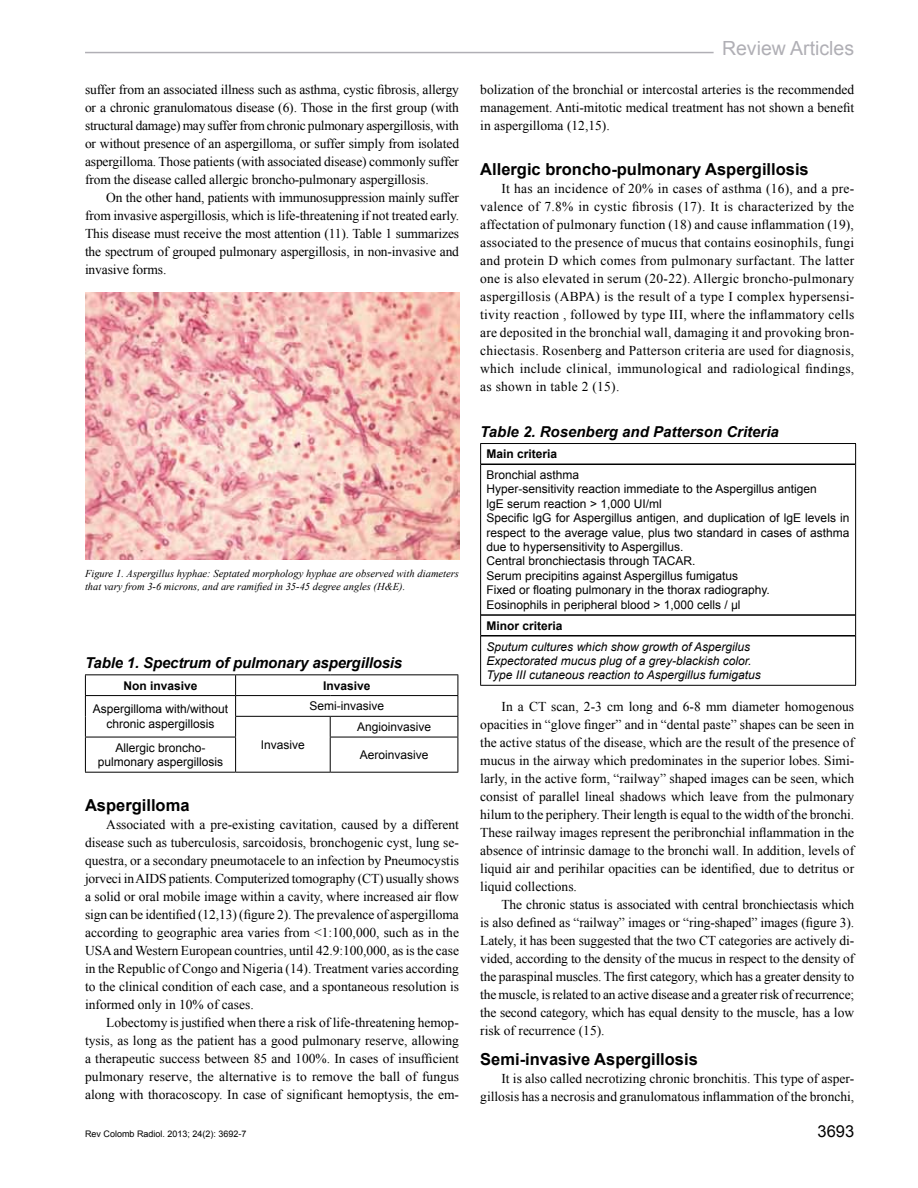
<style>
.page{position:relative;width:918px;height:1188px;background:#fff}
.page>*{position:absolute;margin:0;border:0;box-sizing:border-box;transform-origin:0 0}
.t1{font:19.5px "Arial";color:#b0afb5}
.t2{font:700 16.5px "Arial";color:#000}
.t3{font:16.5px "Arial";color:#000}
.t4{font:italic 700 15px "Arial";letter-spacing:-.01em;color:#000}
.t5{font:13.5px/18px "Times New Roman";color:#000;text-align:justify}
.t6{font:12px/14.4px "Arial";color:#000;text-align:center}
.t7{font:italic 12px/14.4px "Arial";color:#000}
.t8{font:700 12px "Arial";color:#000}
.t9{font:italic 10.5px/12.6px "Times New Roman";color:#000}
.t10{font:9px "Arial";color:#000}
</style>
<div class="page">
<hr style="left:85px;top:52px;width:629px;height:1px;background:#b0afb5">
<hr style="left:85px;top:674px;width:151px;height:1px;background:#000">
<hr style="left:236px;top:674px;width:94px;height:1px;background:#000">
<hr style="left:330px;top:674px;width:128px;height:1px;background:#000">
<hr style="left:85px;top:695px;width:151px;height:1px;background:#000">
<svg style="left:85px;top:675px;width:1px;height:62px"></svg>
<hr style="left:236px;top:695px;width:94px;height:1px;background:#000">
<hr style="left:330px;top:695px;width:128px;height:1px;background:#000">
<hr style="left:235px;top:716px;width:95px;height:1px;background:#000">
<svg style="left:235px;top:675px;width:1px;height:62px"></svg>
<hr style="left:236px;top:772px;width:94px;height:1px;background:#000">
<hr style="left:330px;top:716px;width:128px;height:1px;background:#000">
<svg style="left:330px;top:717px;width:1px;height:20px"></svg>
<svg style="left:458px;top:675px;width:1px;height:62px"></svg>
<hr style="left:85px;top:737px;width:151px;height:1px;background:#000">
<hr style="left:85px;top:737px;width:1px;height:35px;background:#000">
<hr style="left:235px;top:737px;width:1px;height:35px;background:#000">
<hr style="left:85px;top:772px;width:151px;height:1px;background:#000">
<hr style="left:330px;top:737px;width:128px;height:1px;background:#000">
<hr style="left:330px;top:737px;width:1px;height:35px;background:#000">
<hr style="left:458px;top:737px;width:1px;height:35px;background:#000">
<hr style="left:330px;top:772px;width:128px;height:1px;background:#000">
<img style="left:85px;top:292px;width:374px;height:268px">
<hr style="left:481px;top:464px;width:374px;height:1px;background:#000">
<hr style="left:481px;top:614px;width:374px;height:2px;background:#000">
<hr style="left:481px;top:635px;width:374px;height:2px;background:#000">
<hr style="left:480px;top:443px;width:376px;height:1px;background:#000">
<svg style="left:480px;top:444px;width:1px;height:20px"></svg>
<svg style="left:855px;top:444px;width:1px;height:20px"></svg>
<hr style="left:480px;top:464px;width:1px;height:151px;background:#000">
<hr style="left:855px;top:464px;width:1px;height:151px;background:#000">
<svg style="left:480px;top:615px;width:1px;height:21px"></svg>
<svg style="left:855px;top:615px;width:1px;height:21px"></svg>
<hr style="left:480px;top:636px;width:1px;height:49px;background:#000">
<hr style="left:855px;top:636px;width:1px;height:49px;background:#000">
<hr style="left:480px;top:685px;width:376px;height:1px;background:#000">
<p class="t5" style="left:85px;top:81px;width:376px">suffer from an associated illness such as asthma, cystic fibrosis, allergy or a chronic granulomatous disease (6). Those in the first group (with structural damage) may suffer from chronic pulmonary aspergillosis, with or without presence of an aspergilloma, or suffer simply from isolated aspergilloma. Those patients (with associated disease) commonly suffer from the disease called allergic broncho-pulmonary aspergillosis.</p>
<p class="t5" style="left:85px;top:189px;width:376px;text-indent:21px">On the other hand, patients with immunosuppression mainly suffer from invasive aspergillosis, which is life-threatening if not treated early.<br>This disease must receive the most attention (11). Table 1 summarizes the spectrum of grouped pulmonary aspergillosis, in non-invasive and invasive forms.</p>
<p class="t9" style="left:85px;top:567px;width:375px">Figure 1. Aspergillus hyphae: Septated morphology hyphae are observed with diameters that vary from 3-6 microns, and are ramified in 35-45 degree angles (H&amp;E).</p>
<p class="t4" style="left:85px;top:653px;width:319px">Table 1. Spectrum of pulmonary aspergillosis</p>
<p class="t8" style="left:123px;top:677px;width:76px">Non invasive</p>
<p class="t8" style="left:323px;top:677px;width:49px">Invasive</p>
<p class="t6" style="left:93px;top:702px;width:137px">Aspergilloma with/without chronic aspergillosis</p>
<p class="t6" style="left:309px;top:699px;width:76px">Semi-invasive</p>
<p class="t6" style="left:261px;top:737px;width:46px">Invasive</p>
<p class="t6" style="left:357px;top:720px;width:76px">Angioinvasive</p>
<p class="t6" style="left:98px;top:741px;width:127px">Allergic broncho&shy;pulmonary aspergillosis</p>
<p class="t6" style="left:360px;top:748px;width:70px">Aeroinvasive</p>
<p class="t2" style="left:85px;top:794px;width:106px">Aspergilloma</p>
<p class="t5" style="left:85px;top:815px;width:376px;text-indent:21px">Associated with a pre-existing cavitation, caused by a different disease such as tuberculosis, sarcoidosis, bronchogenic cyst, lung se&shy;questra, or a secondary pneumotacele to an infection by Pneumocystis jorveci in AIDS patients. Computerized tomography (CT) usually shows a solid or oral mobile image within a cavity, where increased air flow sign can be identified (12,13) (figure 2). The prevalence of aspergilloma according to geographic area varies from &lt;1:100,000, such as in the USA and Western European countries, until 42.9:100,000, as is the case in the Republic of Congo and Nigeria (14). Treatment varies according to the clinical condition of each case, and a spontaneous resolution is informed only in 10% of cases.</p>
<p class="t5" style="left:85px;top:1013px;width:376px;text-indent:21px">Lobectomy is justified when there a risk of life-threatening hemop&shy;tysis, as long as the patient has a good pulmonary reserve, allowing a therapeutic success between 85 and 100%. In cases of insufficient pulmonary reserve, the alternative is to remove the ball of fungus along with thoracoscopy. In case of significant hemoptysis, the em-</p>
<h1 class="t1" style="left:722px;top:36px;width:134px">Review Articles</h1>
<p class="t5" style="left:480px;top:81px;width:376px">bolization of the bronchial or intercostal arteries is the recommended management. Anti-mitotic medical treatment has not shown a benefit in aspergilloma (12,15).</p>
<p class="t2" style="left:480px;top:158px;width:330px">Allergic broncho-pulmonary Aspergillosis</p>
<p class="t5" style="left:480px;top:179px;width:376px;text-indent:21px">It has an incidence of 20% in cases of asthma (16), and a pre&shy;valence of 7.8% in cystic fibrosis (17). It is characterized by the affectation of pulmonary function (18) and cause inflammation (19), associated to the presence of mucus that contains eosinophils, fungi and protein D which comes from pulmonary surfactant. The latter one is also elevated in serum (20-22). Allergic broncho-pulmonary aspergillosis (ABPA) is the result of a type I complex hypersensi&shy;tivity reaction , followed by type III, where the inflammatory cells are deposited in the bronchial wall, damaging it and provoking bron&shy;chiectasis. Rosenberg and Patterson criteria are used for diagnosis, which include clinical, immunological and radiological findings, as shown in table 2 (15).</p>
<p class="t4" style="left:480px;top:422px;width:300px">Table 2. Rosenberg and Patterson Criteria</p>
<p class="t8" style="left:487px;top:446px;width:72px">Main criteria</p>
<p class="t6" style="left:487px;top:468px;width:364px;text-align:left">Bronchial asthma<br>Hyper-sensitivity reaction immediate to the Aspergillus antigen<br>lgE serum reaction &gt; 1,000 UI/ml<br>Specific lgG for Aspergillus antigen, and duplication of lgE levels in respect to the average value, plus two standard in cases of asthma due to hypersensitivity to Aspergillus.<br>Central bronchiectasis through TACAR.<br>Serum precipitins against Aspergillus fumigatus<br>Fixed or floating pulmonary in the thorax radiography.<br>Eosinophils in peripheral blood &gt; 1,000 cells / µl</p>
<p class="t8" style="left:487px;top:618px;width:78px">Minor criteria</p>
<p class="t7" style="left:487px;top:639px;width:276px">Sputum cultures which show growth of Aspergilus<br>Expectorated mucus plug of a grey-blackish color.<br>Type III cutaneous reaction to Aspergillus fumigatus</p>
<p class="t5" style="left:480px;top:697px;width:376px;text-indent:21px">In a CT scan, 2-3 cm long and 6-8 mm diameter homogenous opacities in “glove finger” and in “dental paste” shapes can be seen in the active status of the disease, which are the result of the presence of mucus in the airway which predominates in the superior lobes. Simi&shy;larly, in the active form, “railway” shaped images can be seen, which consist of parallel lineal shadows which leave from the pulmonary hilum to the periphery. Their length is equal to the width of the bronchi.<br>These railway images represent the peribronchial inflammation in the absence of intrinsic damage to the bronchi wall. In addition, levels of liquid air and perihilar opacities can be identified, due to detritus or liquid collections.</p>
<p class="t5" style="left:480px;top:895px;width:376px;text-indent:21px">The chronic status is associated with central bronchiectasis which is also defined as “railway” images or “ring-shaped” images (figure 3).<br>Lately, it has been suggested that the two CT categories are actively di&shy;vided, according to the density of the mucus in respect to the density of the paraspinal muscles. The first category, which has a greater density to the muscle, is related to an active disease and a greater risk of recurrence; the second category, which has equal density to the muscle, has a low risk of recurrence (15).</p>
<p class="t2" style="left:480px;top:1048px;width:219px">Semi-invasive Aspergillosis</p>
<p class="t5" style="left:480px;top:1070px;width:376px;text-align:right">It is also called necrotizing chronic bronchitis. This type of asper&shy;gillosis has a necrosis and granulomatous inflammation of the bronchi,</p>
<p class="t10" style="left:85px;top:1128px;width:163px">Rev Colomb Radiol. 2013; 24(2): 3692-7</p>
<p class="t3" style="left:818px;top:1120px;width:38px">3693</p>
</div>
